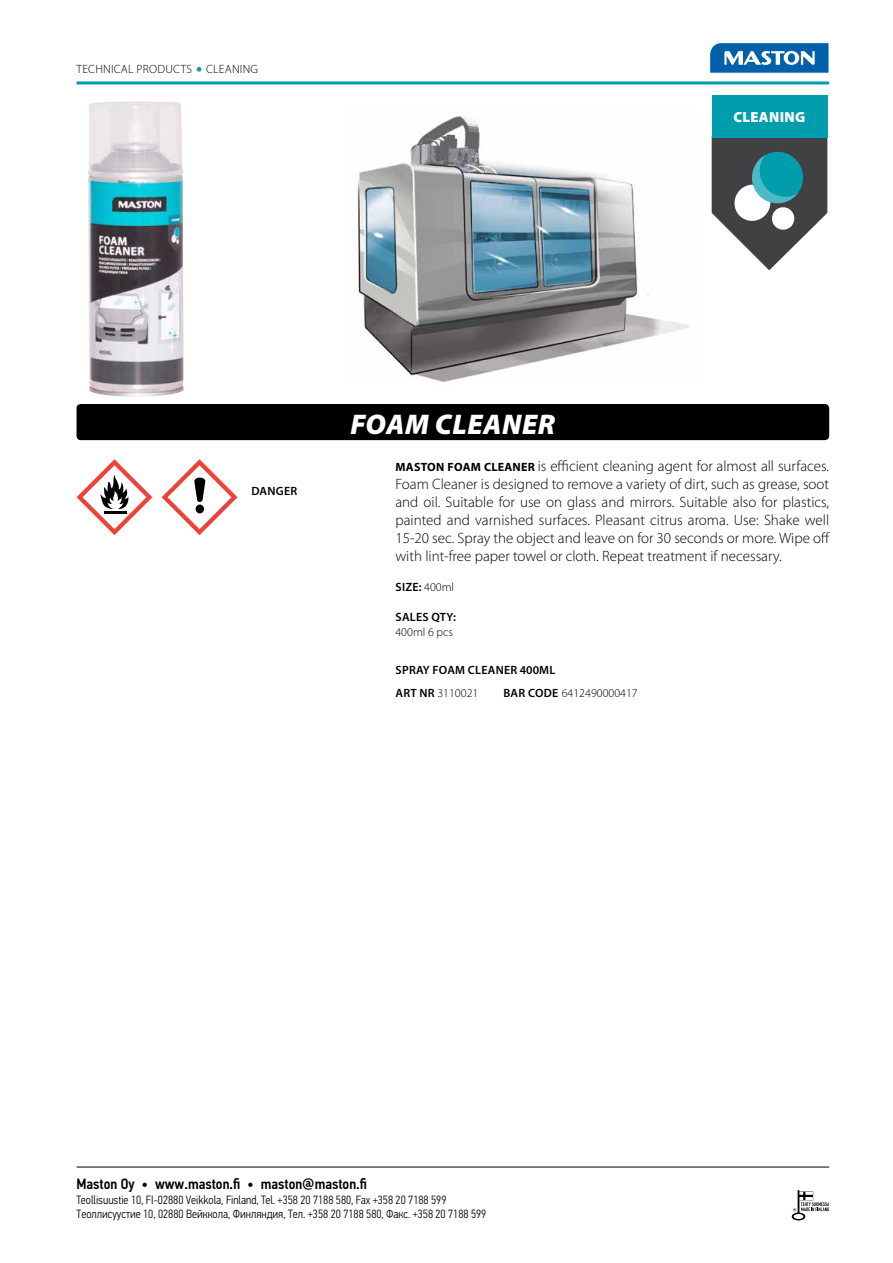
<style>
.page{position:relative;width:893px;height:1263px;background:#fff}
.page>*{position:absolute;margin:0;border:0;box-sizing:border-box;transform-origin:0 0}
.t1{font:italic 900 28.5px "Myriad Pro";letter-spacing:.02em;color:#fff}
.t2{font:300 15px/18px "Myriad Pro";color:#000;text-align:justify}
.t3{font:500 15px "PF Din Text Cond Pro";color:#000}
.t4{font:900 14.7px "Myriad Pro";letter-spacing:.02em;color:#fff}
.t5{font:300 12px/14.4px "PF Din Text Cond Pro";color:#000}
.t6{font:600 12px/22.6px "Myriad Pro";letter-spacing:.02em;color:#000}
.t7{font:300 12px "Myriad Pro";color:#000}
.t8{font:300 12px "Myriad Pro";letter-spacing:.02em;color:#000}
.s1{font-weight:700;font-size:18px;color:#009ead}
.s2{font-weight:700;font-size:12px}
.s3{font-weight:300}
.s4{font-weight:600}
</style>
<div class="page">
<svg style="left:792px;top:1190px;width:37px;height:30px"></svg>
<hr style="left:77px;top:1167px;width:752px;height:1px;background:#000">
<hr style="left:77px;top:81px;width:752px;height:3px;background:#009ead">
<svg style="left:709px;top:42px;width:120px;height:32px"></svg>
<div style="left:712px;top:95px;width:115px;height:42px;background:#009ead"></div>
<svg style="left:712px;top:137px;width:115px;height:133px"></svg>
<div style="left:77px;top:404px;width:752px;height:36px;background:#000;border-radius:4px"></div>
<img style="left:88px;top:101px;width:96px;height:295px">
<svg style="left:77px;top:459px;width:75px;height:76px"></svg>
<svg style="left:162px;top:459px;width:75px;height:76px"></svg>
<img style="left:355px;top:115px;width:334px;height:267px">
<p class="t8" style="left:77px;top:62px;width:183px">TECHNICAL PRODUCTS <span class="s1">•</span> CLEANING</p>
<p class="t4" style="left:733px;top:108px;width:74px">CLEANING</p>
<p class="t6" style="left:251px;top:479px;width:47px">DANGER</p>
<h1 class="t1" style="left:350px;top:405px;width:206px">FOAM CLEANER</h1>
<p class="t2" style="left:395px;top:456px;width:436px"><span class="s2">MASTON FOAM CLEANER</span> is efficient cleaning agent for almost all surfaces.<br>Foam Cleaner is designed to remove a variety of dirt, such as grease, soot and oil. Suitable for use on glass and mirrors. Suitable also for plastics, painted and varnished surfaces. Pleasant citrus aroma. Use: Shake well 15-20 sec. Spray the object and leave on for 30 seconds or more. Wipe off with lint-free paper towel or cloth. Repeat treatment if necessary.</p>
<p class="t6" style="left:396px;top:575px;width:60px">SIZE: <span class="s3">400ml</span></p>
<p class="t6" style="left:396px;top:605px;width:62px">SALES QTY:</p>
<p class="t7" style="left:395px;top:624px;width:59px">400ml 6 pcs</p>
<p class="t6" style="left:396px;top:658px;width:161px">SPRAY FOAM CLEANER 400ML<br>ART NR <span class="s3">3110021</span></p>
<p class="t7" style="left:503px;top:685px;width:136px"><span class="s4">BAR CODE</span> 6412490000417</p>
<p class="t3" style="left:77px;top:1175px;width:292px">Maston Oy • www.maston.fi • maston@maston.fi</p>
<p class="t5" style="left:77px;top:1192px;width:411px">Teollisuustie 10, FI-02880 Veikkola, Finland, Tel. +358 20 7188 580, Fax +358 20 7188 599<br>Tеоллисуустие 10, 02880 Вейккола, Финляндия, Тел. +358 20 7188 580, Факс. +358 20 7188 599</p>
</div>
